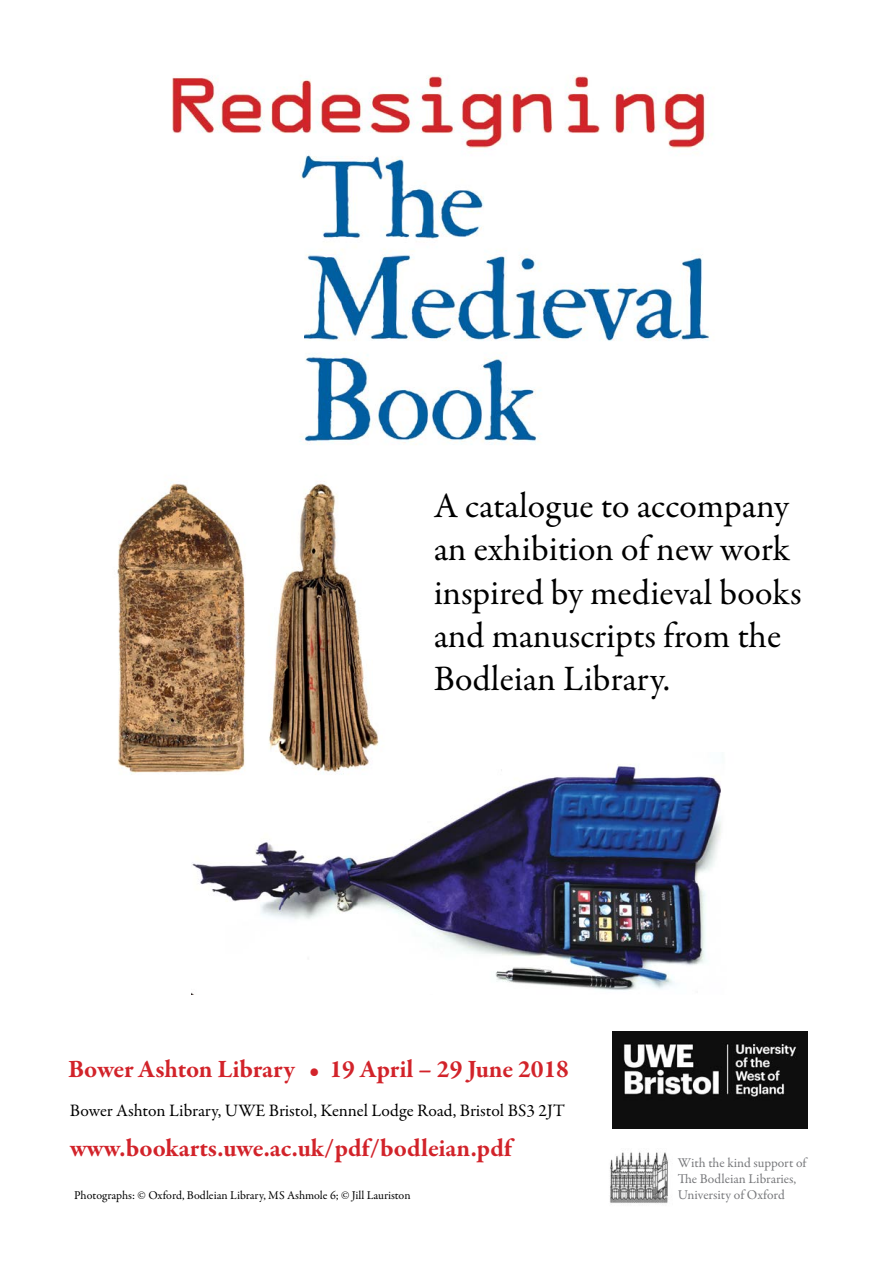
<style>
.page{position:relative;width:893px;height:1263px;background:#fff}
.page>*{position:absolute;margin:0;border:0;box-sizing:border-box;transform-origin:0 0}
.t1{font:36px/43.2px "Garamond Premr Pro";color:#000}
.t2{font:700 25.5px "Garamond Premr Pro";letter-spacing:-.005em;color:#d2232a}
.t3{font:17.55px "Garamond Premr Pro";color:#000}
.t4{font:13.5px/16.2px "Garamond Premr Pro";color:#77787b}
.t5{font:12px "Garamond Premr Pro";color:#000}
</style>
<div class="page">
<img style="left:191px;top:764px;width:530px;height:231px">
<img style="left:172px;top:75px;width:537px;height:370px">
<div style="left:141px;top:200px;width:163px;height:208px;background:#fff"></div>
<img style="left:612px;top:1031px;width:195px;height:98px">
<img style="left:610px;top:1152px;width:58px;height:52px">
<img style="left:117px;top:481px;width:278px;height:311px">
<p class="t1" style="left:434px;top:485px;width:369px">A catalogue to accompany an exhibition of new work inspired by medieval books and manuscripts from the<br>Bodleian Library.</p>
<p class="t2" style="left:68px;top:1054px;width:503px">Bower Ashton Library • 19 April – 29 June 2018</p>
<p class="t3" style="left:70px;top:1100px;width:496px">Bower Ashton Library, UWE Bristol, Kennel Lodge Road, Bristol BS3 2JT</p>
<p class="t2" style="left:70px;top:1132px;width:443px">www.bookarts.uwe.ac.uk/pdf/bodleian.pdf</p>
<p class="t5" style="left:74px;top:1188px;width:338px">Photographs: © Oxford, Bodleian Library, MS Ashmole 6; © Jill Lauriston</p>
<p class="t4" style="left:678px;top:1155px;width:130px">With the kind support of<br>The Bodleian Libraries,<br>University of Oxford</p>
</div>
